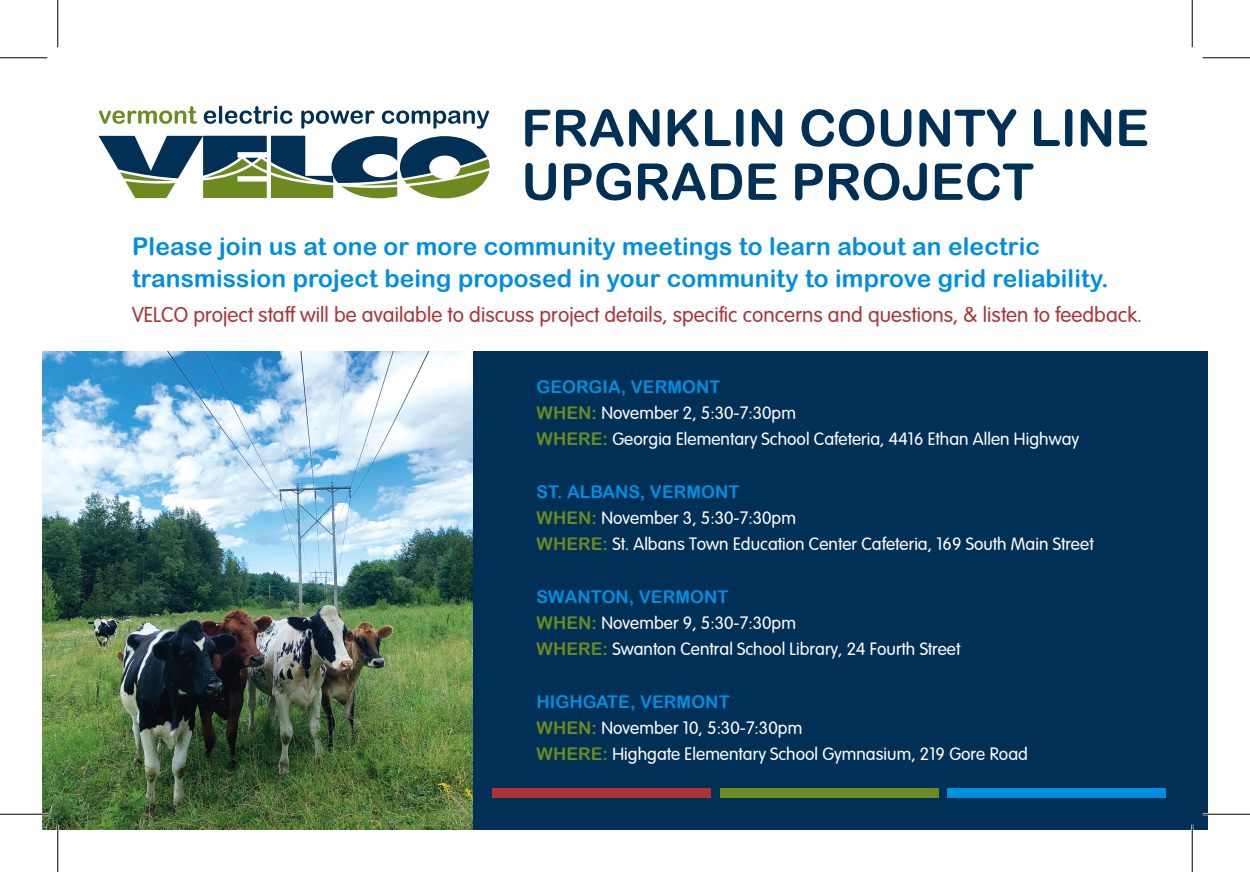
<style>
.page{position:relative;width:1250px;height:872px;background:#fff}
.page>*{position:absolute;margin:0;border:0;box-sizing:border-box;transform-origin:0 0}
.t1{font:50.75px/53.7px "Arial Rounded MT Bold";color:#003056}
.t2{font:24.5px/31.5px "Arial Rounded MT Bold";letter-spacing:.005em;color:#008fde}
.t3{font:21px "Arial Rounded";letter-spacing:.005em;color:#ab3439}
.t4{font:17.5px/26.2px "Arial Rounded";letter-spacing:.005em;color:#fff}
.t5{font:17.5px "Arial Rounded MT Bold";letter-spacing:.005em;color:#008fde}
.s1{font-family:"Arial Rounded MT Bold";color:#6c8a1f}
</style>
<div class="page">
<div style="left:464px;top:351px;width:744px;height:479px;background:#003056"></div>
<svg style="left:99px;top:136px;width:390px;height:62px"></svg>
<svg style="left:99px;top:106px;width:98px;height:18px"></svg>
<svg style="left:204px;top:106px;width:88px;height:18px"></svg>
<svg style="left:301px;top:110px;width:73px;height:19px"></svg>
<svg style="left:382px;top:110px;width:107px;height:19px"></svg>
<div style="left:947px;top:788px;width:218px;height:9px;background:#008fde"></div>
<div style="left:720px;top:788px;width:218px;height:9px;background:#6c8a1f"></div>
<div style="left:492px;top:788px;width:218px;height:9px;background:#ab3439"></div>
<img style="left:42px;top:351px;width:430px;height:479px">
<hr style="left:0;top:813px;width:47px;height:2px;background:#fff">
<hr style="left:1202px;top:813px;width:48px;height:2px;background:#fff">
<hr style="left:57px;top:824px;width:2px;height:48px;background:#fff">
<hr style="left:1191px;top:824px;width:2px;height:48px;background:#fff">
<hr style="left:0;top:57px;width:47px;height:1px;background:#000">
<hr style="left:1202px;top:57px;width:48px;height:1px;background:#000">
<hr style="left:0;top:813px;width:47px;height:1px;background:#000">
<hr style="left:1202px;top:813px;width:48px;height:1px;background:#000">
<hr style="left:57px;top:0;width:1px;height:47px;background:#000">
<hr style="left:57px;top:824px;width:1px;height:48px;background:#000">
<hr style="left:1191px;top:0;width:1px;height:47px;background:#000">
<hr style="left:1191px;top:824px;width:1px;height:48px;background:#000">
<h1 class="t1" style="left:521px;top:100px;width:629px">FRANKLIN COUNTY LINE<br>UPGRADE PROJECT</h1>
<h2 class="t2" style="left:132px;top:230px;width:978px">Please join us at one or more community meetings to learn about an electric transmission project being proposed in your community to improve grid reliability.</h2>
<p class="t3" style="left:132px;top:299px;width:1011px">VELCO project staff will be available to discuss project details, specific concerns and questions, &amp; listen to feedback.</p>
<p class="t5" style="left:536px;top:376px;width:185px">GEORGIA, VERMONT</p>
<p class="t4" style="left:536px;top:398px;width:544px"><span class="s1">WHEN:</span> November 2, 5:30-7:30pm<br><span class="s1">WHERE:</span> Georgia Elementary School Cafeteria, 4416 Ethan Allen Highway</p>
<p class="t5" style="left:536px;top:481px;width:204px">ST. ALBANS, VERMONT</p>
<p class="t4" style="left:536px;top:503px;width:558px"><span class="s1">WHEN:</span> November 3, 5:30-7:30pm<br><span class="s1">WHERE:</span> St. Albans Town Education Center Cafeteria, 169 South Main Street</p>
<p class="t5" style="left:536px;top:586px;width:193px">SWANTON, VERMONT</p>
<p class="t4" style="left:536px;top:608px;width:425px"><span class="s1">WHEN:</span> November 9, 5:30-7:30pm<br><span class="s1">WHERE:</span> Swanton Central School Library, 24 Fourth Street</p>
<p class="t5" style="left:536px;top:691px;width:195px">HIGHGATE, VERMONT</p>
<p class="t4" style="left:536px;top:713px;width:493px"><span class="s1">WHEN:</span> November 10, 5:30-7:30pm<br><span class="s1">WHERE:</span> Highgate Elementary School Gymnasium, 219 Gore Road</p>
</div>
